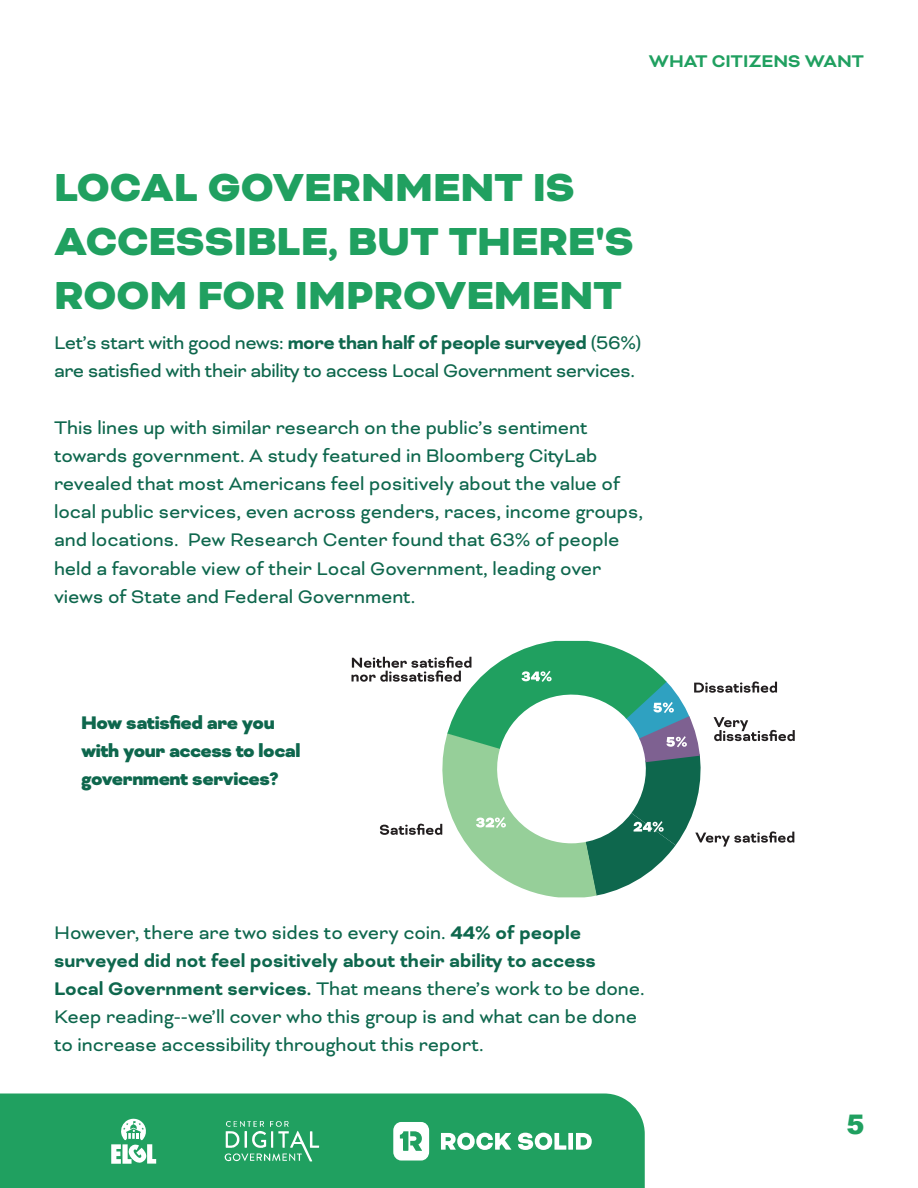
<style>
.page{position:relative;width:918px;height:1188px;background:#fff}
.page>*{position:absolute;margin:0;border:0;box-sizing:border-box;transform-origin:0 0}
.t1{font:900 45px/54px "Bicyclette";color:#20a060}
.t2{font:900 27px "Arial";color:#20a060}
.t3{font:21px/28.2px "Bicyclette";color:#0e674d}
.t4{font:21px/28.2px "Bicyclette";letter-spacing:-.02em;color:#0e674d}
.t5{font:900 21px/28.2px "Bicyclette";letter-spacing:-.02em;color:#0e674d}
.t6{font:700 19.5px "Bicyclette";color:#20a060}
.s1{font-weight:700}
</style>
<div class="page">
<div style="left:0;top:1094px;width:645px;height:94px;background:#20a060"></div>
<svg style="left:224px;top:1121px;width:95px;height:40px;background:#4eb381"></svg>
<svg style="left:111px;top:1118px;width:45px;height:46px"></svg>
<svg style="left:441px;top:1133px;width:70px;height:17px"></svg>
<svg style="left:518px;top:1133px;width:48px;height:17px"></svg>
<div style="left:568px;top:1133px;width:5px;height:17px;background:#fff"></div>
<svg style="left:576px;top:1133px;width:16px;height:17px"></svg>
<svg style="left:393px;top:1122px;width:36px;height:39px"></svg>
<svg style="left:351px;top:641px;width:444px;height:256px"></svg>
<p class="t6" style="left:649px;top:50px;width:217px">WHAT CITIZENS WANT</p>
<h1 class="t1" style="left:54px;top:161px;width:581px">LOCAL GOVERNMENT IS<br>ACCESSIBLE, BUT THERE'S<br>ROOM FOR IMPROVEMENT</h1>
<p class="t4" style="left:54px;top:329px;width:589px">Let’s start with good news: <span class="s1">more than half of people surveyed</span> (56%) are satisfied with their ability to access Local Government services.</p>
<p class="t3" style="left:54px;top:413px;width:590px">This lines up with similar research on the public’s sentiment towards government. A study featured in Bloomberg CityLab revealed that most Americans feel positively about the value of local public services, even across genders, races, income groups, and locations. Pew Research Center found that 63% of people held a favorable view of their Local Government, leading over views of State and Federal Government.</p>
<p class="t5" style="left:81px;top:709px;width:221px">How satisfied are you with your access to local government services?</p>
<p class="t3" style="left:54px;top:918px;width:592px">However, there are two sides to every coin. <span class="s1">44% of people surveyed did not feel positively about their ability to access Local Government services.</span> That means there’s work to be done.<br>Keep reading--we’ll cover who this group is and what can be done to increase accessibility throughout this report.</p>
<p class="t2" style="left:847px;top:1105px;width:20px">5</p>
</div>
